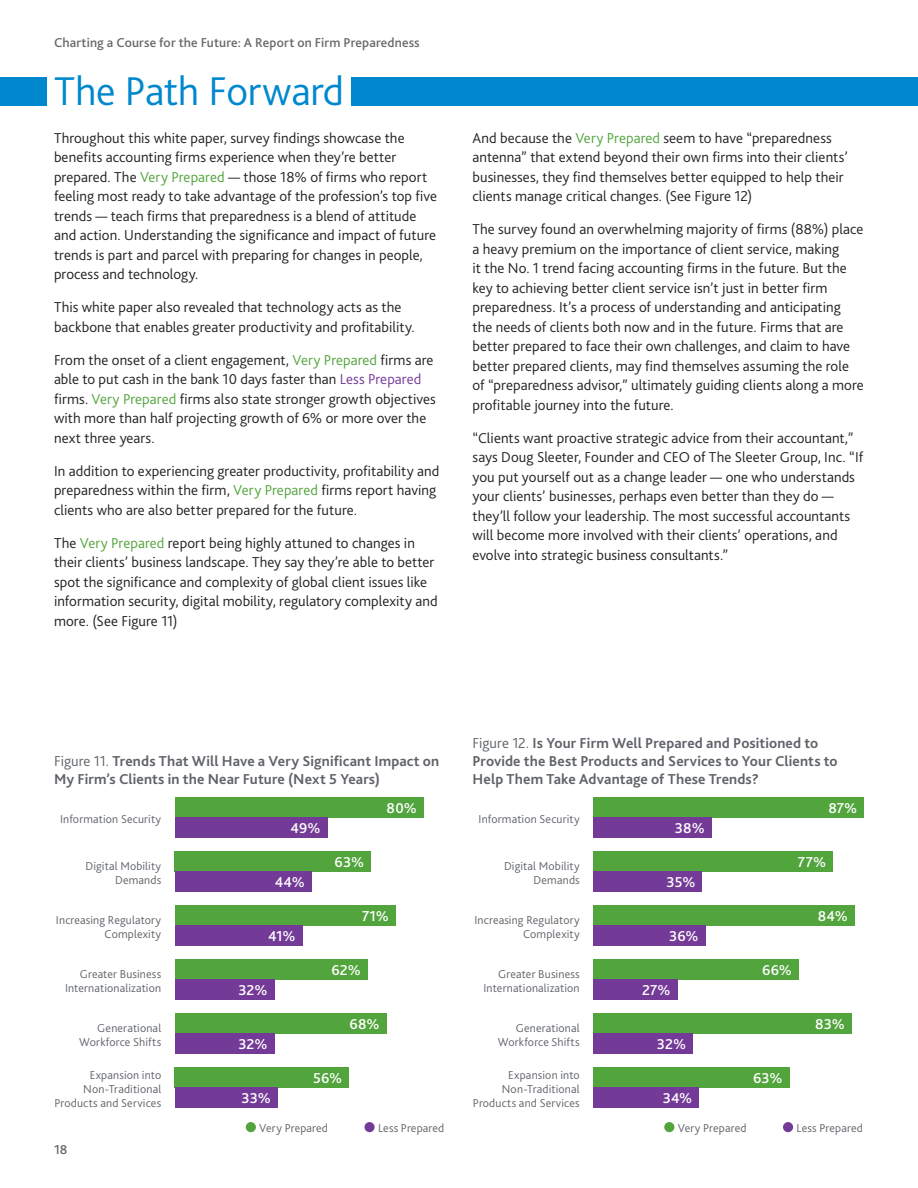
<style>
.page{position:relative;width:918px;height:1188px;background:#fff}
.page>*{position:absolute;margin:0;border:0;box-sizing:border-box;transform-origin:0 0}
.Page_Headline{font:300 42px "Bliss 2";letter-spacing:-.01em;color:#0088ce}
.t1{font:300 15px/19.5px "Bliss 2";letter-spacing:.005em;color:#231f20}
.Figure_Heading{font:700 15px/18px "Bliss 2";letter-spacing:.01em;color:#5f6369}
.Graph_Values{font:500 15px "Bliss 2";letter-spacing:.005em;color:#fff}
.t2{font:500 13.5px "Bliss 2";letter-spacing:.01em;color:#69696c}
.Graph_Labels{font:300 12px/14.4px "Bliss 2";letter-spacing:.01em;color:#5f6369;text-align:right}
.Graph_Legend{font:300 12px "Bliss 2";letter-spacing:.01em;color:#5f6369}
.s1{color:#52a43d}
.s2{color:#743a97}
.s3{font-weight:300}
</style>
<div class="page">
<div style="left:175px;top:797px;width:249px;height:21px;background:#52a43d"></div>
<div style="left:175px;top:818px;width:152px;height:20px;background:#743a97"></div>
<div style="left:175px;top:905px;width:221px;height:21px;background:#52a43d"></div>
<div style="left:175px;top:926px;width:127px;height:20px;background:#743a97"></div>
<div style="left:175px;top:1013px;width:211px;height:21px;background:#52a43d"></div>
<div style="left:175px;top:1034px;width:99px;height:20px;background:#743a97"></div>
<div style="left:175px;top:1067px;width:174px;height:21px;background:#52a43d"></div>
<div style="left:175px;top:1088px;width:102px;height:20px;background:#743a97"></div>
<div style="left:175px;top:851px;width:196px;height:21px;background:#52a43d"></div>
<div style="left:175px;top:872px;width:137px;height:20px;background:#743a97"></div>
<div style="left:175px;top:959px;width:193px;height:21px;background:#52a43d"></div>
<div style="left:175px;top:980px;width:99px;height:20px;background:#743a97"></div>
<div style="left:0;top:78px;width:918px;height:28px;background:#0088ce"></div>
<div style="left:47px;top:68px;width:304px;height:47px;background:#fff"></div>
<div style="left:246px;top:1122px;width:10px;height:10px;background:#52a43d;border-radius:50%"></div>
<div style="left:364px;top:1122px;width:11px;height:10px;background:#743a97;border-radius:50%"></div>
<div style="left:593px;top:1067px;width:196px;height:21px;background:#52a43d"></div>
<div style="left:593px;top:1088px;width:106px;height:20px;background:#743a97"></div>
<div style="left:593px;top:959px;width:206px;height:21px;background:#52a43d"></div>
<div style="left:593px;top:980px;width:84px;height:20px;background:#743a97"></div>
<div style="left:593px;top:797px;width:271px;height:21px;background:#52a43d"></div>
<div style="left:593px;top:818px;width:119px;height:20px;background:#743a97"></div>
<div style="left:593px;top:851px;width:240px;height:21px;background:#52a43d"></div>
<div style="left:593px;top:872px;width:109px;height:20px;background:#743a97"></div>
<div style="left:593px;top:905px;width:262px;height:21px;background:#52a43d"></div>
<div style="left:593px;top:926px;width:112px;height:20px;background:#743a97"></div>
<div style="left:593px;top:1013px;width:259px;height:21px;background:#52a43d"></div>
<div style="left:593px;top:1034px;width:100px;height:20px;background:#743a97"></div>
<div style="left:664px;top:1122px;width:10px;height:10px;background:#52a43d;border-radius:50%"></div>
<div style="left:783px;top:1122px;width:10px;height:10px;background:#743a97;border-radius:50%"></div>
<p class="t2" style="left:54px;top:34px;width:367px">Charting a Course for the Future: A Report on Firm Preparedness</p>
<p class="Page_Headline" style="left:54px;top:65px;width:292px">The Path Forward</p>
<p class="t1" style="left:54px;top:128px;width:385px">Throughout this white paper, survey findings showcase the benefits accounting firms experience when they’re better prepared. The <span class="s1">Very Prepared</span> — those 18% of firms who report feeling most ready to take advantage of the profession’s top five trends — teach firms that preparedness is a blend of attitude and action. Understanding the significance and impact of future trends is part and parcel with preparing for changes in people, process and technology.</p>
<p class="t1" style="left:54px;top:297px;width:362px">This white paper also revealed that technology acts as the backbone that enables greater productivity and profitability.</p>
<p class="t1" style="left:54px;top:350px;width:383px">From the onset of a client engagement, <span class="s1">Very Prepared</span> firms are able to put cash in the bank 10 days faster than <span class="s2">Less Prepared </span>firms. <span class="s1">Very Prepared</span> firms also state stronger growth objectives with more than half projecting growth of 6% or more over the next three years.</p>
<p class="t1" style="left:54px;top:461px;width:387px">In addition to experiencing greater productivity, profitability and preparedness within the firm, <span class="s1">Very Prepared</span> firms report having clients who are also better prepared for the future.</p>
<p class="t1" style="left:54px;top:533px;width:385px">The <span class="s1">Very Prepared</span> report being highly attuned to changes in their clients’ business landscape. They say they’re able to better spot the significance and complexity of global client issues like information security, digital mobility, regulatory complexity and more. (See Figure 11)</p>
<p class="t1" style="left:472px;top:128px;width:377px">And because the <span class="s1">Very Prepared</span> seem to have “preparedness antenna” that extend beyond their own firms into their clients’ businesses, they find themselves better equipped to help their clients manage critical changes. (See Figure 12)</p>
<p class="t1" style="left:472px;top:219px;width:393px">The survey found an overwhelming majority of firms (88%) place a heavy premium on the importance of client service, making<br>it the No. 1 trend facing accounting firms in the future. But the key to achieving better client service isn’t just in better firm preparedness. It’s a process of understanding and anticipating the needs of clients both now and in the future. Firms that are better prepared to face their own challenges, and claim to have better prepared clients, may find themselves assuming the role of “preparedness advisor,” ultimately guiding clients along a more profitable journey into the future.</p>
<p class="t1" style="left:472px;top:428px;width:392px">“Clients want proactive strategic advice from their accountant,” says Doug Sleeter, Founder and CEO of The Sleeter Group, Inc. “If you put yourself out as a change leader — one who understands your clients’ businesses, perhaps even better than they do — they’ll follow your leadership. The most successful accountants will become more involved with their clients’ operations, and evolve into strategic business consultants.”</p>
<p class="Figure_Heading" style="left:54px;top:752px;width:387px"><span class="s3">Figure 11.</span> Trends That Will Have a Very Significant Impact on<br>My Firm’s Clients in the Near Future (Next 5 Years)</p>
<p class="Graph_Labels" style="left:60px;top:812px;width:102px">Information Security</p>
<p class="Graph_Values" style="left:387px;top:798px;width:32px">80%</p>
<p class="Graph_Values" style="left:290px;top:819px;width:32px">49%</p>
<p class="Figure_Heading" style="left:472px;top:734px;width:367px"><span class="s3">Figure 12.</span> Is Your Firm Well Prepared and Positioned to<br>Provide the Best Products and Services to Your Clients to<br>Help Them Take Advantage of These Trends?</p>
<p class="Graph_Labels" style="left:479px;top:812px;width:102px">Information Security</p>
<p class="Graph_Values" style="left:828px;top:798px;width:30px">87%</p>
<p class="Graph_Values" style="left:675px;top:819px;width:31px">38%</p>
<p class="Graph_Labels" style="left:86px;top:858px;width:77px">Digital Mobility<br>Demands</p>
<p class="Graph_Values" style="left:335px;top:852px;width:31px">63%</p>
<p class="Graph_Values" style="left:275px;top:873px;width:32px">44%</p>
<p class="Graph_Labels" style="left:504px;top:858px;width:77px">Digital Mobility<br>Demands</p>
<p class="Graph_Values" style="left:798px;top:852px;width:30px">77%</p>
<p class="Graph_Values" style="left:667px;top:873px;width:30px">35%</p>
<p class="Graph_Labels" style="left:56px;top:912px;width:106px">Increasing Regulatory<br>Complexity</p>
<p class="Graph_Values" style="left:362px;top:906px;width:28px">71%</p>
<p class="Graph_Values" style="left:268px;top:927px;width:29px">41%</p>
<p class="Graph_Labels" style="left:474px;top:912px;width:106px">Increasing Regulatory<br>Complexity</p>
<p class="Graph_Values" style="left:818px;top:906px;width:32px">84%</p>
<p class="Graph_Values" style="left:669px;top:927px;width:31px">36%</p>
<p class="Graph_Labels" style="left:65px;top:966px;width:98px">Greater Business<br>Internationalization</p>
<p class="Graph_Values" style="left:332px;top:960px;width:31px">62%</p>
<p class="Graph_Values" style="left:238px;top:981px;width:31px">32%</p>
<p class="Graph_Labels" style="left:484px;top:966px;width:98px">Greater Business<br>Internationalization</p>
<p class="Graph_Values" style="left:762px;top:960px;width:31px">66%</p>
<p class="Graph_Values" style="left:642px;top:981px;width:30px">27%</p>
<p class="Graph_Labels" style="left:79px;top:1020px;width:84px">Generational<br>Workforce Shifts</p>
<p class="Graph_Values" style="left:350px;top:1014px;width:32px">68%</p>
<p class="Graph_Values" style="left:238px;top:1035px;width:31px">32%</p>
<p class="Graph_Labels" style="left:498px;top:1020px;width:84px">Generational<br>Workforce Shifts</p>
<p class="Graph_Values" style="left:815px;top:1014px;width:31px">83%</p>
<p class="Graph_Values" style="left:657px;top:1035px;width:31px">32%</p>
<p class="Graph_Labels" style="left:54px;top:1067px;width:108px">Expansion into<br>Non-Traditional<br>Products and Services</p>
<p class="Graph_Values" style="left:313px;top:1068px;width:31px">56%</p>
<p class="Graph_Values" style="left:242px;top:1089px;width:31px">33%</p>
<p class="Graph_Labels" style="left:473px;top:1067px;width:108px">Expansion into<br>Non-Traditional<br>Products and Services</p>
<p class="Graph_Values" style="left:753px;top:1068px;width:31px">63%</p>
<p class="Graph_Values" style="left:663px;top:1089px;width:31px">34%</p>
<p class="Graph_Legend" style="left:259px;top:1121px;width:70px">Very Prepared</p>
<p class="Graph_Legend" style="left:378px;top:1121px;width:68px">Less Prepared</p>
<p class="Graph_Legend" style="left:678px;top:1121px;width:70px">Very Prepared</p>
<p class="Graph_Legend" style="left:796px;top:1121px;width:68px">Less Prepared</p>
<p class="t2" style="left:54px;top:1141px;width:15px">18</p>
</div>
